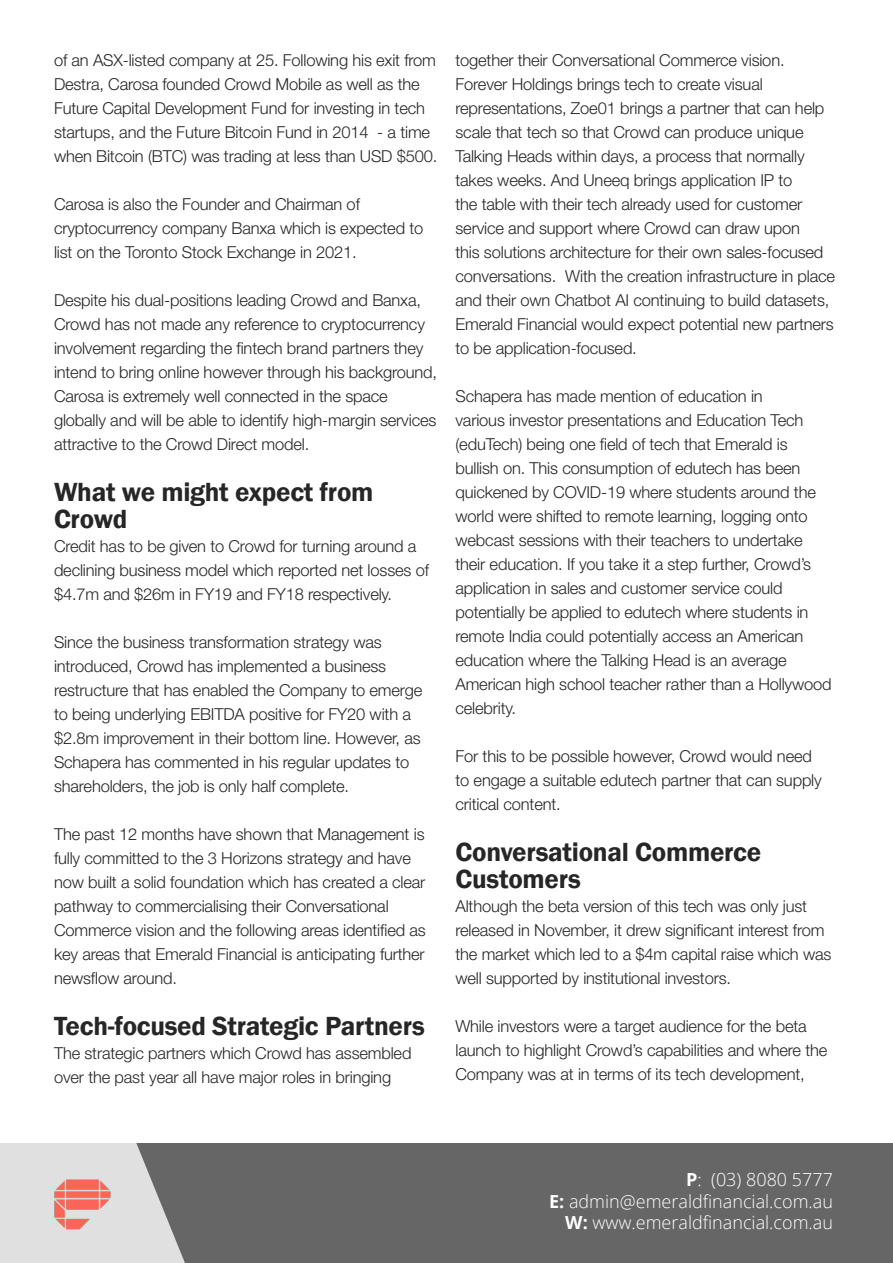
<style>
.page{position:relative;width:893px;height:1263px;background:#fff}
.page>*{position:absolute;margin:0;border:0;box-sizing:border-box;transform-origin:0 0}
.t1{font:600 27px/27px "Franklin Gothic";letter-spacing:-.01em;color:#262626}
.t2{font:300 18px "Open Sans";color:#fff}
.t3{font:300 16.5px/24px "Helvetica Neue LT Std";letter-spacing:-.01em;color:#262626}
.s1{font-weight:700}
</style>
<div class="page">
<div style="left:0;top:1143px;width:893px;height:120px;background:#666"></div>
<svg style="left:0;top:1143px;width:185px;height:120px;fill:#e0e0e0"></svg>
<img style="left:22px;top:1143px;width:121px;height:120px">
<p class="t3" style="left:54px;top:48px;width:385px">of an ASX-listed company at 25. Following his exit from Destra, Carosa founded Crowd Mobile as well as the Future Capital Development Fund for investing in tech startups, and the Future Bitcoin Fund in 2014 - a time when Bitcoin (BTC) was trading at less than USD $500.</p>
<p class="t3" style="left:54px;top:192px;width:371px">Carosa is also the Founder and Chairman of cryptocurrency company Banxa which is expected to list on the Toronto Stock Exchange in 2021.</p>
<p class="t3" style="left:54px;top:288px;width:385px">Despite his dual-positions leading Crowd and Banxa, Crowd has not made any reference to cryptocurrency involvement regarding the fintech brand partners they intend to bring online however through his background, Carosa is extremely well connected in the space globally and will be able to identify high-margin services attractive to the Crowd Direct model.</p>
<p class="t1" style="left:54px;top:479px;width:321px">What we might expect from<br>Crowd</p>
<p class="t3" style="left:54px;top:534px;width:376px">Credit has to be given to Crowd for turning around a declining business model which reported net losses of $4.7m and $26m in FY19 and FY18 respectively.</p>
<p class="t3" style="left:54px;top:630px;width:370px">Since the business transformation strategy was introduced, Crowd has implemented a business restructure that has enabled the Company to emerge to being underlying EBITDA positive for FY20 with a $2.8m improvement in their bottom line. However, as Schapera has commented in his regular updates to shareholders, the job is only half complete.</p>
<p class="t3" style="left:54px;top:822px;width:373px">The past 12 months have shown that Management is fully committed to the 3 Horizons strategy and have now built a solid foundation which has created a clear pathway to commercialising their Conversational Commerce vision and the following areas identified as key areas that Emerald Financial is anticipating further newsflow around.</p>
<p class="t1" style="left:54px;top:1013px;width:372px">Tech-focused Strategic Partners</p>
<p class="t3" style="left:54px;top:1041px;width:359px">The strategic partners which Crowd has assembled over the past year all have major roles in bringing</p>
<p class="t3" style="left:455px;top:48px;width:381px">together their Conversational Commerce vision.<br>Forever Holdings brings tech to create visual representations, Zoe01 brings a partner that can help scale that tech so that Crowd can produce unique Talking Heads within days, a process that normally takes weeks. And Uneeq brings application IP to<br>the table with their tech already used for customer service and support where Crowd can draw upon<br>this solutions architecture for their own sales-focused conversations. With the creation infrastructure in place and their own Chatbot AI continuing to build datasets, Emerald Financial would expect potential new partners to be application-focused.</p>
<p class="t3" style="left:455px;top:384px;width:378px">Schapera has made mention of education in<br>various investor presentations and Education Tech (eduTech) being one field of tech that Emerald is bullish on. This consumption of edutech has been quickened by COVID-19 where students around the world were shifted to remote learning, logging onto webcast sessions with their teachers to undertake their education. If you take it a step further, Crowd’s application in sales and customer service could potentially be applied to edutech where students in remote India could potentially access an American education where the Talking Head is an average American high school teacher rather than a Hollywood celebrity.</p>
<p class="t3" style="left:455px;top:744px;width:368px">For this to be possible however, Crowd would need to engage a suitable edutech partner that can supply critical content.</p>
<p class="t1" style="left:455px;top:839px;width:307px">Conversational Commerce<br>Customers</p>
<p class="t3" style="left:455px;top:894px;width:377px">Although the beta version of this tech was only just released in November, it drew significant interest from the market which led to a $4m capital raise which was well supported by institutional investors.</p>
<p class="t3" style="left:455px;top:1014px;width:373px">While investors were a target audience for the beta launch to highlight Crowd’s capabilities and where the<br>Company was at in terms of its tech development,</p>
<p class="t2" style="left:686px;top:1167px;width:148px"><span class="s1">P</span>: (03) 8080 5777</p>
<p class="t2" style="left:549px;top:1189px;width:285px"><span class="s1">E:</span> admin@emeraldfinancial.com.au</p>
<p class="t2" style="left:565px;top:1210px;width:269px"><span class="s1">W:</span> www.emeraldfinancial.com.au</p>
</div>
